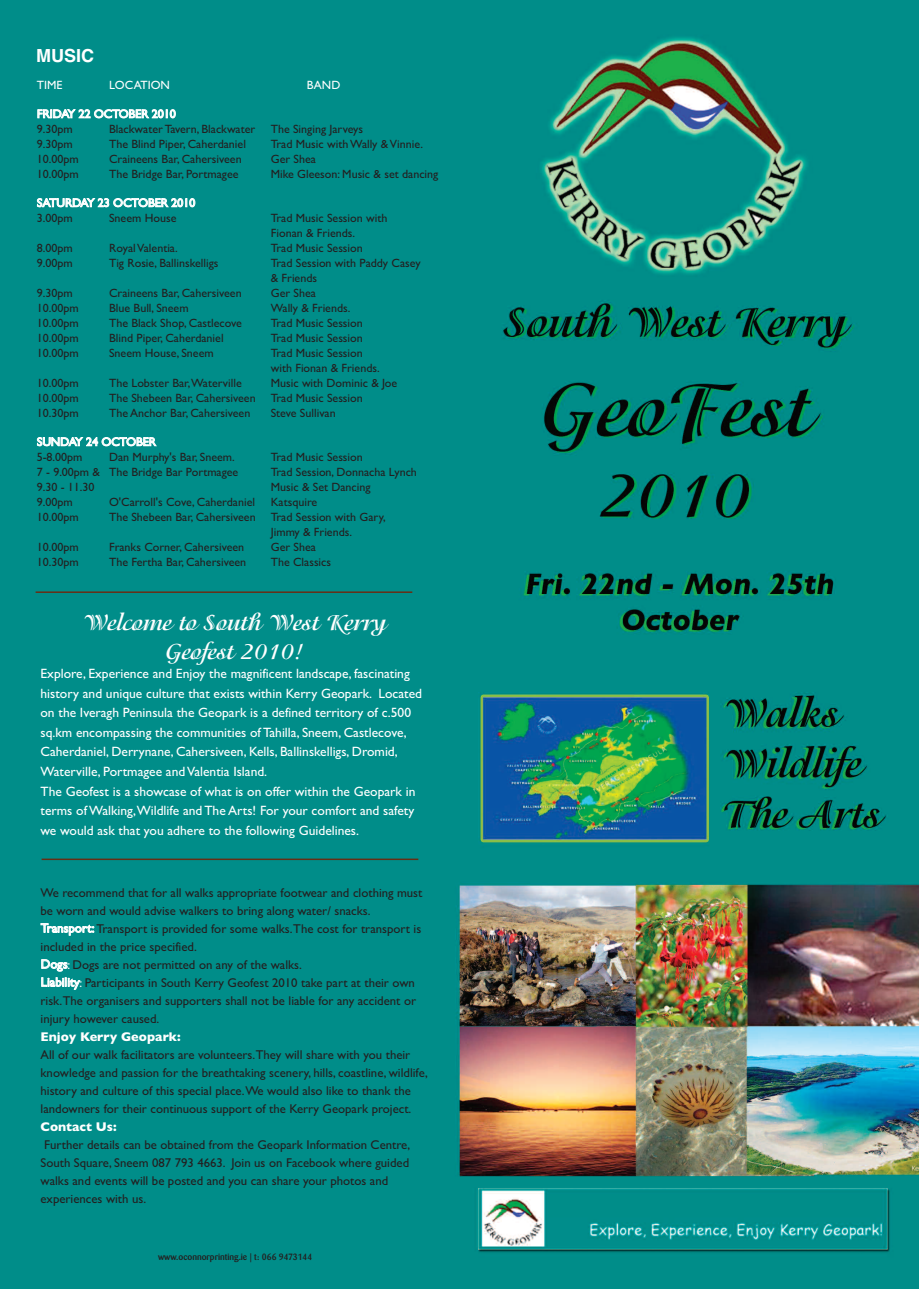
<style>
.page{position:relative;width:919px;height:1289px;background:#fff}
.page>*{position:absolute;margin:0;border:0;box-sizing:border-box;transform-origin:0 0}
.t1{font:700 24px/28.8px "Isadora";color:#fff;text-align:center}
.t2{font:700 18px "Helvetica";color:#fff}
.t3{font:13.5px/19.5px "Gill Sans";color:#fff}
.t4{font:12.75px/18px "Gill Sans";color:#231f20}
.t5{font:700 12.75px "Gill Sans";color:#fff}
.t6{font:12px/15px "Gill Sans";color:#231f20}
.t7{font:12px "Gill Sans Std";color:#fff}
.t8{font:12px "Gill Sans";color:#fff}
.t9{font:500 9px "Barmeno";color:#231f20}
.s1{font-family:"Gill Sans Std";color:#fff}
.s2{color:#fff}
</style>
<div class="page">
<img style="left:0;top:0;width:918px;height:1288px">
<hr style="left:42px;top:858px;width:376px;height:2px;background:#672e15">
<hr style="left:36px;top:591px;width:376px;height:2px;background:#672e15">
<h2 class="t2" style="left:36px;top:45px;width:59px">MUSIC</h2>
<p class="t8" style="left:37px;top:78px;width:27px">TIME</p>
<p class="t8" style="left:109px;top:78px;width:62px">LOCATION</p>
<p class="t8" style="left:307px;top:78px;width:35px">BAND</p>
<p class="t7" style="left:37px;top:109px;width:140px">FRIDAY 22 OCTOBER 2010</p>
<p class="t6" style="left:37px;top:121px;width:37px">9.30pm</p>
<p class="t6" style="left:109px;top:121px;width:148px">Blackwater Tavern, Blackwater</p>
<p class="t6" style="left:271px;top:121px;width:94px">The Singing Jarveys</p>
<p class="t6" style="left:37px;top:136px;width:37px">9.30pm</p>
<p class="t6" style="left:109px;top:136px;width:138px">The Blind Piper, Caherdaniel</p>
<p class="t6" style="left:271px;top:136px;width:154px">Trad Music withWally &amp;Vinnie.</p>
<p class="t6" style="left:37px;top:151px;width:43px">10.00pm</p>
<p class="t6" style="left:109px;top:151px;width:134px">Craineens Bar, Cahersiveen</p>
<p class="t6" style="left:271px;top:151px;width:47px">Ger Shea</p>
<p class="t6" style="left:37px;top:166px;width:43px">10.00pm</p>
<p class="t6" style="left:109px;top:166px;width:131px">The Bridge Bar, Portmagee</p>
<p class="t6" style="left:271px;top:166px;width:169px">Mike Gleeson: Music &amp; set dancing</p>
<p class="t7" style="left:37px;top:198px;width:160px">SATURDAY 23 OCTOBER 2010</p>
<p class="t6" style="left:37px;top:210px;width:37px">3.00pm</p>
<p class="t6" style="left:109px;top:210px;width:69px">Sneem House</p>
<p class="t6" style="left:271px;top:210px;width:118px">Trad Music Session with<br>Fionan &amp; Friends.</p>
<p class="t6" style="left:37px;top:240px;width:37px">8.00pm</p>
<p class="t6" style="left:109px;top:240px;width:70px">RoyalValentia.</p>
<p class="t6" style="left:271px;top:240px;width:94px">Trad Music Session</p>
<p class="t6" style="left:37px;top:255px;width:37px">9.00pm</p>
<p class="t6" style="left:109px;top:255px;width:111px">Tig Rosie, Ballinskelligs</p>
<p class="t6" style="left:271px;top:255px;width:151px">Trad Session with Paddy Casey &amp; Friends</p>
<p class="t6" style="left:37px;top:285px;width:37px">9.30pm</p>
<p class="t6" style="left:109px;top:285px;width:134px">Craineens Bar, Cahersiveen</p>
<p class="t6" style="left:271px;top:285px;width:47px">Ger Shea</p>
<p class="t6" style="left:37px;top:300px;width:43px">10.00pm</p>
<p class="t6" style="left:109px;top:300px;width:81px">Blue Bull, Sneem</p>
<p class="t6" style="left:271px;top:300px;width:81px">Wally &amp; Friends.</p>
<p class="t6" style="left:37px;top:315px;width:43px">10.00pm</p>
<p class="t6" style="left:109px;top:315px;width:134px">The Black Shop, Castlecove</p>
<p class="t6" style="left:271px;top:315px;width:94px">Trad Music Session</p>
<p class="t6" style="left:37px;top:330px;width:43px">10.00pm</p>
<p class="t6" style="left:109px;top:330px;width:116px">Blind Piper, Caherdaniel</p>
<p class="t6" style="left:271px;top:330px;width:94px">Trad Music Session</p>
<p class="t6" style="left:37px;top:345px;width:43px">10.00pm</p>
<p class="t6" style="left:109px;top:345px;width:106px">Sneem House, Sneem</p>
<p class="t6" style="left:271px;top:345px;width:110px">Trad Music Session with Fionan &amp; Friends.</p>
<p class="t6" style="left:37px;top:375px;width:43px">10.00pm</p>
<p class="t6" style="left:109px;top:375px;width:134px">The Lobster Bar,Waterville</p>
<p class="t6" style="left:271px;top:375px;width:128px">Music with Dominic &amp; Joe</p>
<p class="t6" style="left:37px;top:390px;width:43px">10.00pm</p>
<p class="t6" style="left:109px;top:390px;width:148px">The Shebeen Bar, Cahersiveen</p>
<p class="t6" style="left:271px;top:390px;width:94px">Trad Music Session</p>
<p class="t6" style="left:37px;top:405px;width:43px">10.30pm</p>
<p class="t6" style="left:109px;top:405px;width:143px">The Anchor Bar, Cahersiveen</p>
<p class="t6" style="left:271px;top:405px;width:66px">Steve Sullivan</p>
<p class="t7" style="left:37px;top:437px;width:120px">SUNDAY 24 OCTOBER</p>
<p class="t6" style="left:37px;top:449px;width:47px">5-8.00pm</p>
<p class="t6" style="left:109px;top:449px;width:127px">Dan Murphy's Bar, Sneem.</p>
<p class="t6" style="left:271px;top:449px;width:94px">Trad Music Session</p>
<p class="t6" style="left:37px;top:464px;width:203px">7 - 9.00pm &amp; The Bridge Bar Portmagee</p>
<p class="t6" style="left:271px;top:464px;width:148px">Trad Session, Donnacha Lynch</p>
<p class="t6" style="left:37px;top:479px;width:59px">9.30 - 11.30</p>
<p class="t6" style="left:271px;top:479px;width:101px">Music &amp; Set Dancing</p>
<p class="t6" style="left:37px;top:494px;width:37px">9.00pm</p>
<p class="t6" style="left:109px;top:494px;width:147px">O'Carroll's Cove, Caherdaniel</p>
<p class="t6" style="left:271px;top:494px;width:48px">Katsquire</p>
<p class="t6" style="left:37px;top:509px;width:43px">10.00pm</p>
<p class="t6" style="left:109px;top:509px;width:148px">The Shebeen Bar, Cahersiveen</p>
<p class="t6" style="left:271px;top:509px;width:116px">Trad Session with Gary,<br>Jimmy &amp; Friends.</p>
<p class="t6" style="left:37px;top:539px;width:43px">10.00pm</p>
<p class="t6" style="left:109px;top:539px;width:137px">Franks Corner, Cahersiveen</p>
<p class="t6" style="left:271px;top:539px;width:47px">Ger Shea</p>
<p class="t6" style="left:37px;top:554px;width:43px">10.30pm</p>
<p class="t6" style="left:109px;top:554px;width:139px">The Fertha Bar, Cahersiveen</p>
<p class="t6" style="left:271px;top:554px;width:62px">The Classics</p>
<h1 class="t1" style="left:83px;top:610px;width:305px">Welcome to South West Kerry<br>Geofest 2010!</h1>
<p class="t3" style="left:41px;top:664px;width:383px">Explore, Experience and Enjoy the magnificent landscape, fascinating history and unique culture that exists within Kerry Geopark. Located on the Iveragh Peninsula the Geopark is a defined territory of c.500 sq.km encompassing the communities of Tahilla, Sneem, Castlecove, Caherdaniel, Derrynane, Cahersiveen, Kells, Ballinskelligs, Dromid, Waterville, Portmagee andValentia Island.<br>The Geofest is a showcase of what is on offer within the Geopark in terms ofWalking,Wildlife and The Arts! For your comfort and safety we would ask that you adhere to the following Guidelines.</p>
<p class="t4" style="left:41px;top:883px;width:383px">We recommend that for all walks appropriate footwear and clothing must be worn and would advise walkers to bring along water/ snacks.<br><span class="s1">Transport:</span> Transport is provided for some walks.The cost for transport is included in the price specified.<br><span class="s1">Dogs</span><span class="s2">:</span> Dogs are not permitted on any of the walks.<br><span class="s1">Liability</span><span class="s2">:</span> Participants in South Kerry Geofest 2010 take part at their own risk.The organisers and supporters shall not be liable for any accident or injury however caused.</p>
<p class="t5" style="left:41px;top:1028px;width:141px">Enjoy Kerry Geopark:</p>
<p class="t4" style="left:41px;top:1045px;width:389px">All of our walk facilitators are volunteers.They will share with you their knowledge and passion for the breathtaking scenery, hills, coastline, wildlife, history and culture of this special place.We would also like to thank the landowners for their continuous support of the Kerry Geopark project.</p>
<p class="t5" style="left:41px;top:1118px;width:78px">Contact Us:</p>
<p class="t4" style="left:41px;top:1135px;width:371px">Further details can be obtained from the Geopark Information Centre, South Square, Sneem 087 793 4663. Join us on Facebook where guided walks and events will be posted and you can share your photos and experiences with us.</p>
<p class="t9" style="left:158px;top:1253px;width:156px">www.oconnorprinting.ie | t: 066 9473144</p>
</div>
